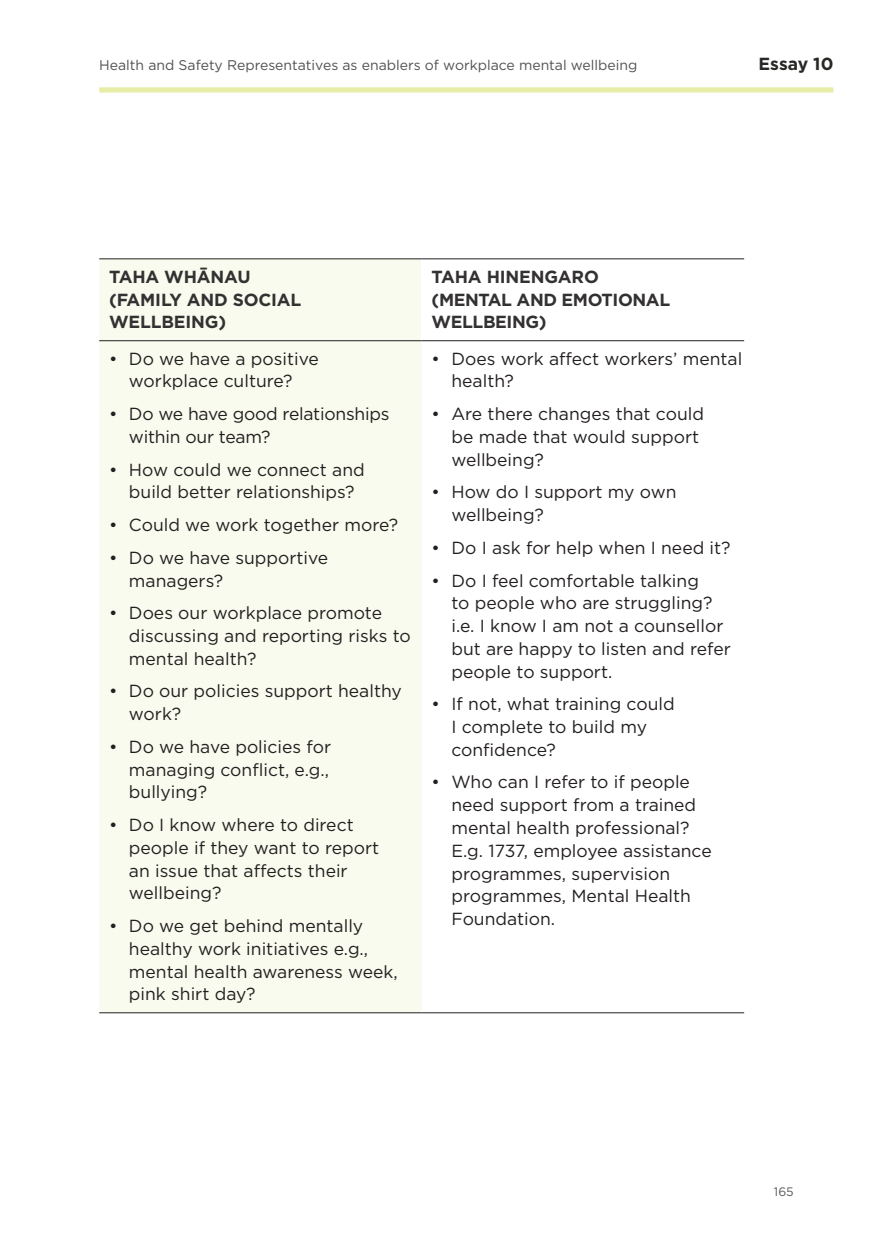
<style>
.page{position:relative;width:893px;height:1241px;background:#fff}
.page>*{position:absolute;margin:0;border:0;box-sizing:border-box;transform-origin:0 0}
.t1{font:17.5px/22.8px "Gotham";color:#231f20}
.t2{font:700 17.5px/22.8px "Gotham";letter-spacing:-.01em;color:#333132}
.t3{font:700 17.5px "Gotham";color:#272725}
.t4{font:14px "Gotham";color:#525251}
.t5{font:12.25px "Gotham";color:#58595b}
</style>
<div class="page">
<div style="left:99px;top:87px;width:734px;height:6px;background:#e7eda7"></div>
<div style="left:99px;top:259px;width:323px;height:753px;background:#f9fbee"></div>
<hr style="left:422px;top:1012px;width:322px;height:1px;background:#231f20">
<hr style="left:99px;top:1012px;width:323px;height:1px;background:#231f20">
<hr style="left:99px;top:258px;width:323px;height:1px;background:#231f20">
<hr style="left:99px;top:340px;width:323px;height:1px;background:#231f20">
<hr style="left:422px;top:258px;width:322px;height:1px;background:#231f20">
<hr style="left:422px;top:340px;width:322px;height:1px;background:#231f20">
<p class="t4" style="left:99px;top:56px;width:540px">Health and Safety Representatives as enablers of workplace mental wellbeing</p>
<p class="t3" style="left:758px;top:53px;width:77px">Essay 10</p>
<p class="t2" style="left:109px;top:265px;width:194px">TAHA WHĀNAU (FAMILY AND SOCIAL<br>WELLBEING)</p>
<p class="t2" style="left:432px;top:265px;width:240px">TAHA HINENGARO (MENTAL AND EMOTIONAL<br>WELLBEING)</p>
<p class="t1" style="left:109px;top:346px;width:211px;text-align:center">• Do we have a positive workplace culture?</p>
<p class="t1" style="left:129px;top:402px;width:262px;text-indent:-20px">• Do we have good relationships within our team?</p>
<p class="t1" style="left:109px;top:457px;width:257px;text-align:center">• How could we connect and build better relationships?</p>
<p class="t1" style="left:109px;top:513px;width:290px">• Could we work together more?</p>
<p class="t1" style="left:129px;top:545px;width:201px;text-indent:-20px">• Do we have supportive managers?</p>
<p class="t1" style="left:129px;top:601px;width:283px;text-indent:-20px">• Does our workplace promote discussing and reporting risks to mental health?</p>
<p class="t1" style="left:129px;top:679px;width:274px;text-indent:-20px">• Do our policies support healthy work?</p>
<p class="t1" style="left:129px;top:734px;width:204px;text-align:justify;text-indent:-20px">• Do we have policies for managing conflict, e.g., bullying?</p>
<p class="t1" style="left:129px;top:813px;width:252px;text-indent:-20px">• Do I know where to direct people if they want to report an issue that affects their wellbeing?</p>
<p class="t1" style="left:129px;top:914px;width:270px;text-indent:-20px">• Do we get behind mentally healthy work initiatives e.g., mental health awareness week, pink shirt day?</p>
<p class="t1" style="left:451px;top:346px;width:292px;text-indent:-20px">• Does work affect workers’ mental health?</p>
<p class="t1" style="left:451px;top:402px;width:254px;text-indent:-20px">• Are there changes that could be made that would support wellbeing?</p>
<p class="t1" style="left:451px;top:480px;width:227px;text-indent:-20px">• How do I support my own wellbeing?</p>
<p class="t1" style="left:432px;top:535px;width:301px">• Do I ask for help when I need it?</p>
<p class="t1" style="left:451px;top:568px;width:281px;text-indent:-20px">• Do I feel comfortable talking<br>to people who are struggling? i.e. I know I am not a counsellor but are happy to listen and refer people to support.</p>
<p class="t1" style="left:451px;top:692px;width:225px;text-indent:-20px">• If not, what training could<br>I complete to build my confidence?</p>
<p class="t1" style="left:451px;top:770px;width:262px;text-indent:-20px">• Who can I refer to if people need support from a trained mental health professional?<br>E.g. 1737, employee assistance programmes, supervision programmes, Mental Health<br>Foundation.</p>
<p class="t5" style="left:774px;top:1183px;width:21px">165</p>
</div>
